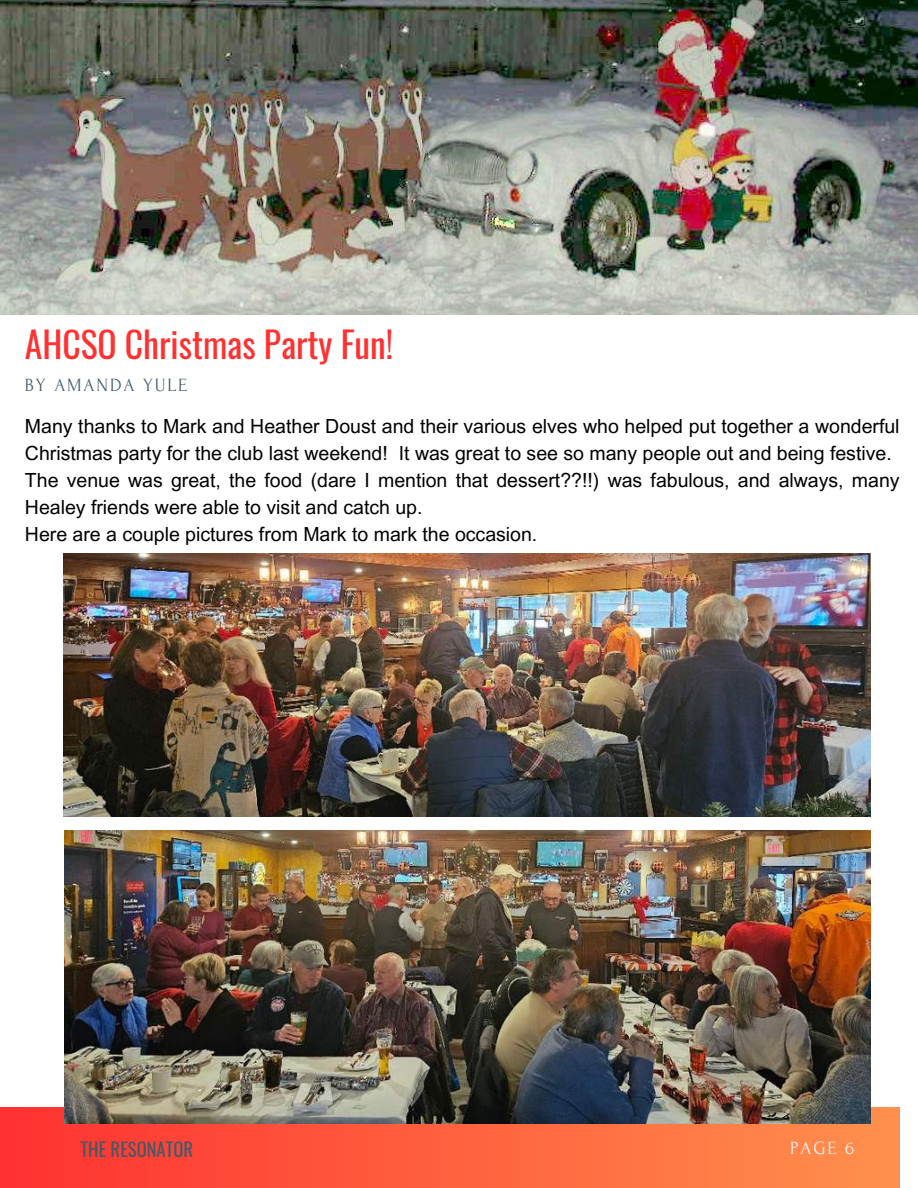
<style>
.page{position:relative;width:918px;height:1188px;background:#fff}
.page>*{position:absolute;margin:0;border:0;box-sizing:border-box;transform-origin:0 0}
.t1{font:35.7px "Oswald";color:#ff3131}
.t2{font:19.5px/27px "Arial MT Pro";color:#000}
.t3{font:18.6px "Oswald";color:#435967}
.t4{font:18.6px "Forum";letter-spacing:.1em;color:#435967}
.t5{font:18.6px "Forum";color:#fafafa}
</style>
<div class="page">
<div style="left:0;top:1107px;width:900px;height:81px;background:linear-gradient(to right,#fb3131,#fa8f4e)"></div>
<img style="left:0;top:0;width:918px;height:315px">
<img style="left:64px;top:831px;width:807px;height:292px">
<img style="left:64px;top:553px;width:806px;height:263px">
<h1 class="t1" style="left:25px;top:317px;width:370px">AHCSO Christmas Party Fun!</h1>
<p class="t4" style="left:25px;top:375px;width:164px">BY AMANDA YULE</p>
<p class="t2" style="left:25px;top:415px;width:876px">Many thanks to Mark and Heather Doust and their various elves who helped put together a wonderful Christmas party for the club last weekend! It was great to see so many people out and being festive.<br>The venue was great, the food (dare I mention that dessert??!!) was fabulous, and always, many Healey friends were able to visit and catch up.<br>Here are a couple pictures from Mark to mark the occasion.</p>
<p class="t3" style="left:81px;top:1135px;width:114px">THE RESONATOR</p>
<p class="t5" style="left:790px;top:1138px;width:66px">PAGE 6</p>
</div>
